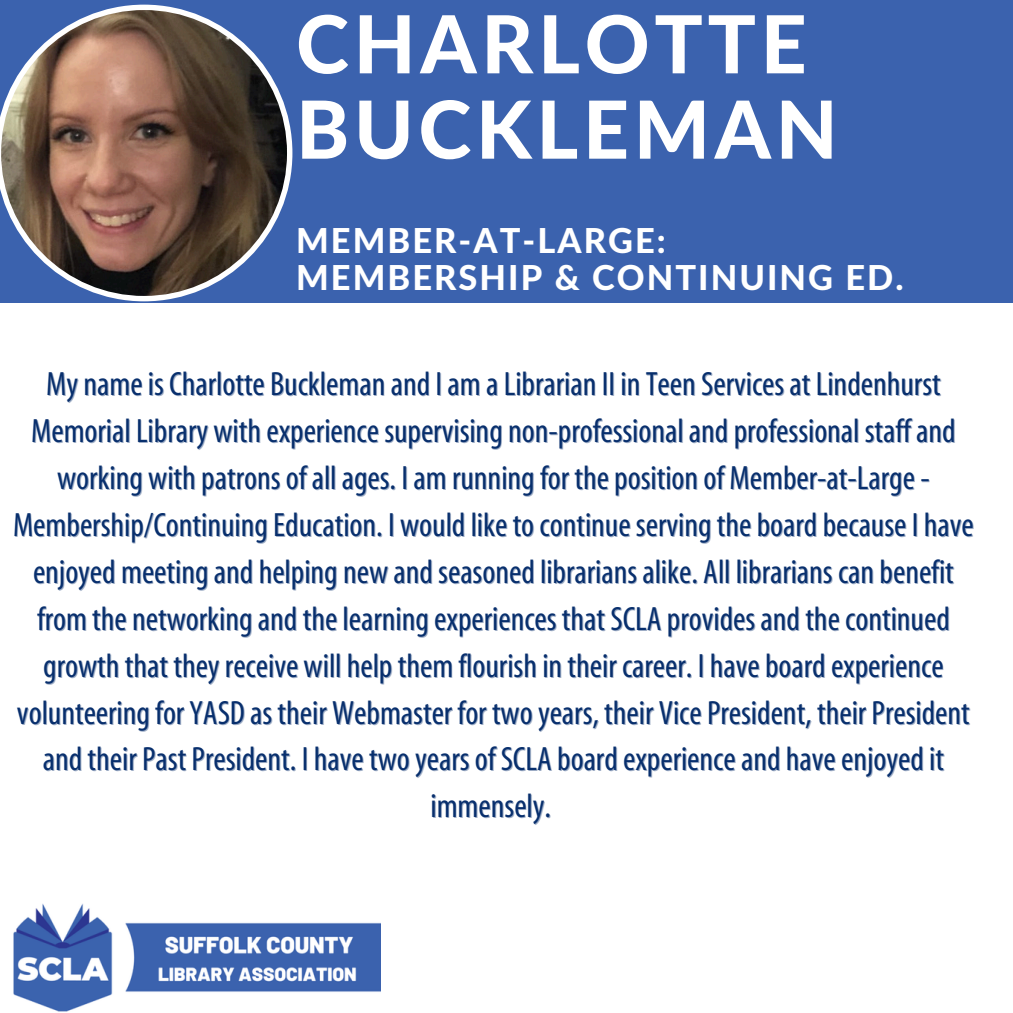
<style>
.page{position:relative;width:1013px;height:1013px;background:#fff}
.page>*{position:absolute;margin:0;border:0;box-sizing:border-box;transform-origin:0 0}
.t1{font:800 80px/85.2px "Lato Latin";letter-spacing:.06em;color:#fff}
.t2{font:800 34.38px/36.5px "Lato Latin";letter-spacing:.06em;color:#fff}
.t3{font:condensed 33.75px/46.9px "Myriad";color:#082f6d;text-align:center}
</style>
<div class="page">
<div style="left:0;top:0;width:1012px;height:302px;background:#3b62ae"></div>
<svg style="left:0;top:5px;width:292px;height:296px"></svg>
<img style="left:13px;top:903px;width:368px;height:109px">
<h1 class="t1" style="left:296px;top:6px;width:543px">CHARLOTTE<br>BUCKLEMAN</h1>
<p class="t2" style="left:296px;top:225px;width:609px">MEMBER-AT-LARGE:<br>MEMBERSHIP &amp; CONTINUING ED.</p>
<p class="t3" style="left:46px;top:362px;width:896px">My name is Charlotte Buckleman and I am a Librarian II in Teen Services at Lindenhurst</p>
<p class="t3" style="left:31px;top:409px;width:926px">Memorial Library with experience supervising non-professional and professional staff and</p>
<p class="t3" style="left:57px;top:456px;width:874px">working with patrons of all ages. I am running for the position of Member-at-Large -</p>
<p class="t3" style="left:13px;top:503px;width:962px">Membership/Continuing Education. I would like to continue serving the board because I have enjoyed meeting and helping new and seasoned librarians alike. All librarians can benefit from the networking and the learning experiences that SCLA provides and the continued growth that they receive will help them flourish in their career. I have board experience volunteering for YASD as their Webmaster for two years, their Vice President, their President and their Past President. I have two years of SCLA board experience and have enjoyed it immensely.</p>
</div>
